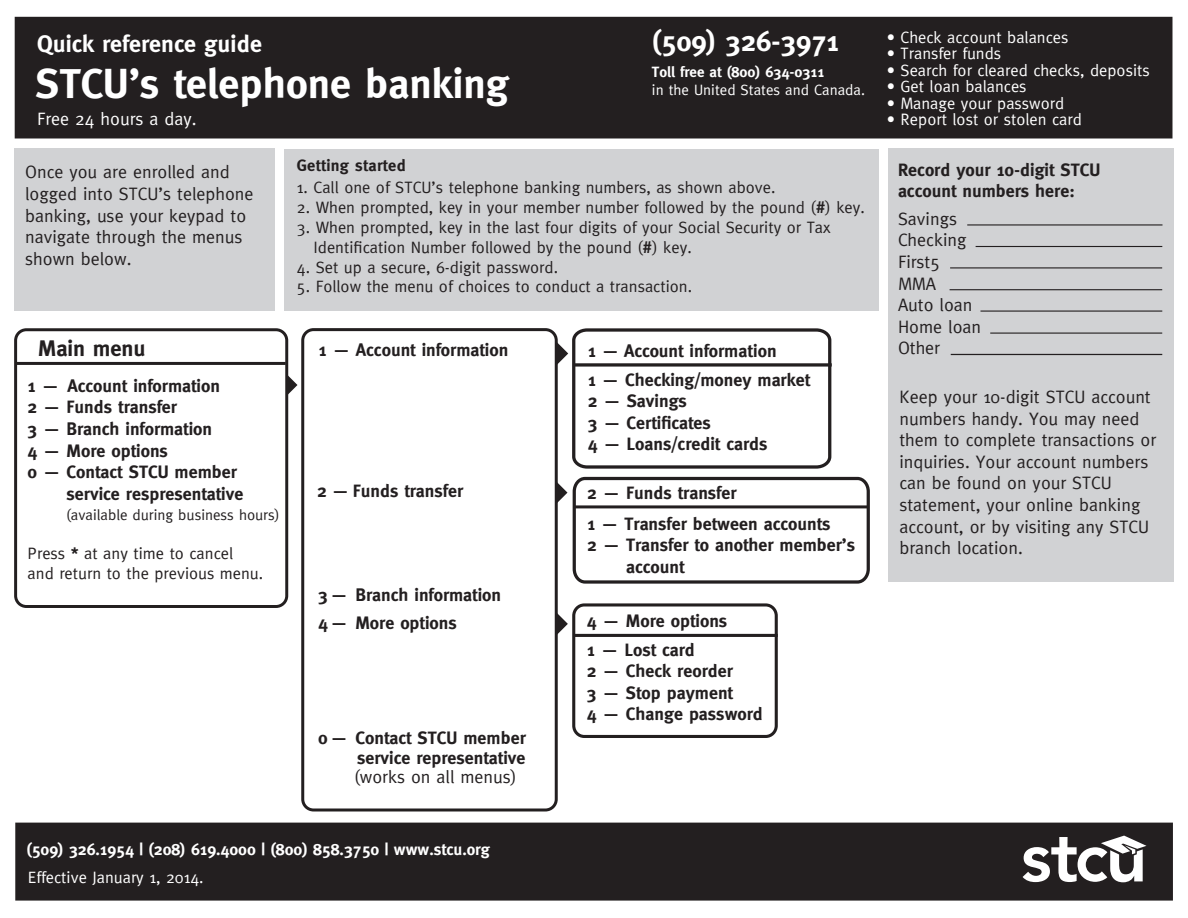
<style>
.page{position:relative;width:1188px;height:918px;background:#fff}
.page>*{position:absolute;margin:0;border:0;box-sizing:border-box;transform-origin:0 0}
.t1{font:700 42px "Meta";color:#fff}
.t2{font:700 28.5px "Meta";color:#fff}
.t3{font:700 24px "Meta";color:#fff}
.t4{font:700 22.5px "Meta";color:#231f20}
.t5{font:700 18px/21.6px "Meta";color:#231f20}
.t6{font:18px/21.6px "Meta";color:#231f20}
.t7{font:18px "Meta";color:#fff}
.t8{font:16.5px/19.8px "Meta";color:#231f20}
.t9{font:16.5px "Meta";color:#fff}
.t10{font:700 16.5px "Meta";color:#fff}
.t11{font:700 16.5px "Meta";letter-spacing:.02em;color:#231f20}
.t12{font:15px "Meta";color:#231f20}
.t13{font:15px "Meta";color:#fff}
.t14{font:700 15px "Meta";color:#fff}
.s1{font-weight:700}
</style>
<div class="page">
<div style="left:889px;top:148px;width:285px;height:433px;background:#d1d2d4"></div>
<div style="left:15px;top:148px;width:260px;height:162px;background:#d1d2d4"></div>
<div style="left:285px;top:149px;width:594px;height:161px;background:#d1d2d4"></div>
<div style="left:14px;top:16px;width:1159px;height:123px;background:#231f20"></div>
<div style="left:15px;top:822px;width:1158px;height:79px;background:#231f20"></div>
<svg style="left:1023px;top:836px;width:123px;height:46px"></svg>
<div style="left:14px;top:328px;width:274px;height:280px;border:3px solid #231f20;border-radius:11px"></div>
<hr style="left:16px;top:362px;width:270px;height:3px;background:#231f20">
<hr style="left:967px;top:224px;width:196px;height:2px;background:#231f20">
<hr style="left:976px;top:246px;width:186px;height:1px;background:#231f20">
<hr style="left:950px;top:267px;width:212px;height:1px;background:#231f20">
<hr style="left:950px;top:289px;width:212px;height:1px;background:#231f20">
<hr style="left:980px;top:311px;width:182px;height:1px;background:#231f20">
<hr style="left:990px;top:333px;width:172px;height:1px;background:#231f20">
<hr style="left:951px;top:354px;width:211px;height:1px;background:#231f20">
<div style="left:301px;top:328px;width:257px;height:483px;border:3px solid #231f20;border-radius:11px"></div>
<svg style="left:286px;top:374px;width:11px;height:22px"></svg>
<div style="left:572px;top:603px;width:206px;height:135px;border:3px solid #231f20;border-radius:11px"></div>
<svg style="left:556px;top:328px;width:314px;height:257px"></svg>
<svg style="left:556px;top:612px;width:12px;height:23px"></svg>
<svg style="left:573px;top:363px;width:259px;height:4px"></svg>
<hr style="left:574px;top:505px;width:294px;height:3px;background:#231f20">
<hr style="left:574px;top:634px;width:204px;height:3px;background:#231f20">
<h3 class="t3" style="left:37px;top:30px;width:227px">Quick reference guide</h3>
<h1 class="t1" style="left:36px;top:59px;width:475px">STCU’s telephone banking</h1>
<p class="t7" style="left:37px;top:109px;width:161px">Free 24 hours a day.</p>
<h2 class="t2" style="left:652px;top:25px;width:188px">(509) 326-3971</h2>
<p class="t14" style="left:652px;top:63px;width:174px">Toll free at (800) 634-0311</p>
<p class="t13" style="left:652px;top:81px;width:215px">in the United States and Canada.</p>
<p class="t6" style="left:25px;top:161px;width:230px">Once you are enrolled and logged into STCU’s telephone banking, use your keypad to navigate through the menus shown below.</p>
<p class="t11" style="left:297px;top:155px;width:110px">Getting started</p>
<p class="t8" style="left:297px;top:178px;width:480px">1. Call one of STCU’s telephone banking numbers, as shown above.</p>
<p class="t8" style="left:297px;top:197px;width:569px">2. When prompted, key in your member number followed by the pound (<span class="s1">#</span>) key.</p>
<p class="t8" style="left:313px;top:217px;width:519px;text-indent:-16px">3. When prompted, key in the last four digits of your Social Security or Tax<br>Identification Number followed by the pound (<span class="s1">#</span>) key.</p>
<p class="t8" style="left:297px;top:257px;width:263px">4. Set up a secure, 6-digit password.</p>
<p class="t8" style="left:297px;top:277px;width:397px">5. Follow the menu of choices to conduct a transaction.</p>
<p class="t9" style="left:887px;top:28px;width:183px">• Check account balances</p>
<p class="t9" style="left:887px;top:44px;width:116px">• Transfer funds</p>
<p class="t9" style="left:887px;top:61px;width:265px">• Search for cleared checks, deposits</p>
<p class="t9" style="left:887px;top:77px;width:141px">• Get loan balances</p>
<p class="t9" style="left:887px;top:94px;width:179px">• Manage your password</p>
<p class="t9" style="left:887px;top:110px;width:197px">• Report lost or stolen card</p>
<p class="t5" style="left:898px;top:159px;width:204px">Record your 10-digit STCU account numbers here:</p>
<p class="t6" style="left:898px;top:208px;width:85px">Savings<br>Checking<br>First5<br>MMA<br>Auto loan<br>Home loan</p>
<p class="t4" style="left:38px;top:335px;width:109px">Main menu</p>
<p class="t5" style="left:28px;top:375px;width:194px">1 — Account information</p>
<p class="t5" style="left:28px;top:396px;width:151px">2 — Funds transfer</p>
<p class="t5" style="left:28px;top:418px;width:186px">3 — Branch information</p>
<p class="t5" style="left:28px;top:439px;width:142px">4 — More options</p>
<p class="t5" style="left:28px;top:461px;width:211px">0 — Contact STCU member</p>
<p class="t5" style="left:67px;top:483px;width:178px">service respresentative</p>
<p class="t12" style="left:66px;top:506px;width:215px">(available during business hours)</p>
<p class="t8" style="left:28px;top:543px;width:237px">Press <span class="s1">*</span> at any time to cancel and return to the previous menu.</p>
<p class="t5" style="left:319px;top:339px;width:191px">1 — Account information</p>
<p class="t6" style="left:898px;top:337px;width:44px">Other</p>
<p class="t5" style="left:588px;top:337px;width:224px;line-height:28.5px">1 — Account information<br>1 — Checking/money market</p>
<p class="t5" style="left:588px;top:390px;width:181px">2 — Savings<br>3 — Certificates<br>4 — Loans/credit cards</p>
<p class="t5" style="left:587px;top:478px;width:245px;line-height:30.5px">2 — Funds transfer<br>1 — Transfer between accounts</p>
<p class="t5" style="left:626px;top:534px;width:230px;text-indent:-39px">2 — Transfer to another member’s account</p>
<p class="t6" style="left:900px;top:386px;width:258px">Keep your 10-digit STCU account numbers handy. You may need them to complete transactions or inquiries. Your account numbers can be found on your STCU statement, your online banking account, or by visiting any STCU branch location.</p>
<p class="t5" style="left:317px;top:480px;width:147px">2 — Funds transfer</p>
<p class="t5" style="left:318px;top:581px;width:185px;line-height:27.8px">3— Branch information<br>4— More options</p>
<p class="t5" style="left:318px;top:728px;width:209px;line-height:19.5px;text-align:right">0— Contact STCU member service representative</p>
<p class="t6" style="left:354px;top:766px;width:164px">(works on all menus)</p>
<p class="t5" style="left:587px;top:607px;width:142px;line-height:28.5px">4 — More options<br>1 — Lost card</p>
<p class="t5" style="left:587px;top:660px;width:177px">2 — Check reorder<br>3 — Stop payment<br>4 — Change password</p>
<p class="t10" style="left:26px;top:840px;width:465px">(509) 326.1954 | (208) 619.4000 | (800) 858.3750 | www.stcu.org</p>
<p class="t9" style="left:28px;top:868px;width:177px">Effective January 1, 2014.</p>
</div>
